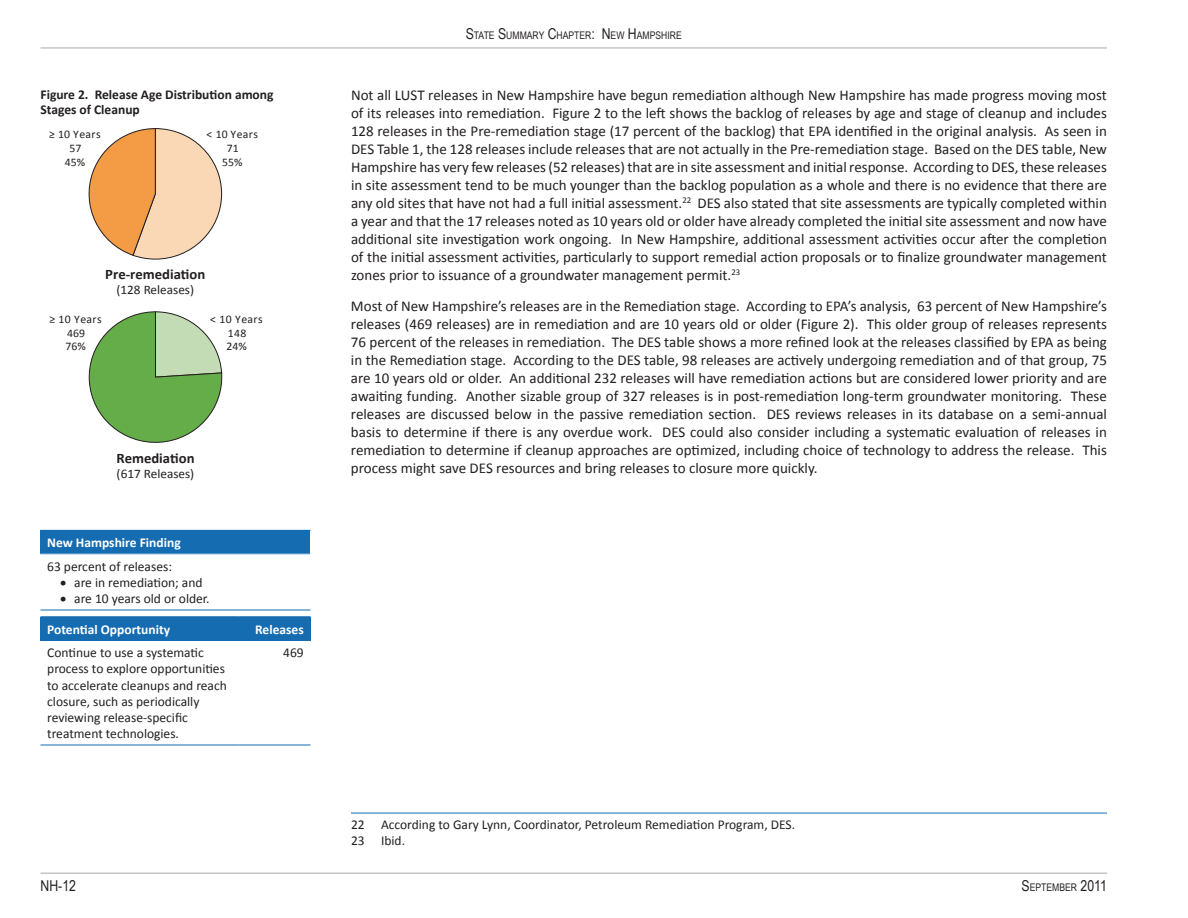
<style>
.page{position:relative;width:1188px;height:918px;background:#fff}
.page>*{position:absolute;margin:0;border:0;box-sizing:border-box;transform-origin:0 0}
.Body{font:15px/18px "Calibri";color:#231f20;text-align:justify}
.t1{font:15px "Arial Narrow";color:#231f20}
.t2{font:700 14.55px "Calibri";color:#231f20}
.footnotekb{font:13.5px "Calibri";color:#231f20}
.oppbox{font:700 13.5px/15px "Calibri";color:#231f20}
.t3{font:700 13.5px "Calibri";color:#fff}
.t4{font:13.05px "Calibri";color:#231f20}
.t5{font:11.55px/14px "Calibri";letter-spacing:.03em;color:#231f20;text-align:center}
.t6{font:10.5px "Arial Narrow";color:#231f20}
.s1{font-size:15px}
</style>
<div class="page">
<hr style="left:40px;top:48px;width:1067px;height:1px;background:#a8a9ad">
<hr style="left:40px;top:873px;width:1067px;height:1px;background:#a8a9ad">
<hr style="left:351px;top:813px;width:756px;height:1px;background:#166cb1">
<div style="left:40px;top:530px;width:270px;height:24px;background:#166cb1"></div>
<hr style="left:40px;top:610px;width:270px;height:1px;background:#166cb1">
<hr style="left:40px;top:554px;width:270px;height:1px;background:#8ab6d8">
<div style="left:40px;top:617px;width:199px;height:23px;background:#166cb1"></div>
<div style="left:239px;top:617px;width:71px;height:23px;background:#166cb1"></div>
<hr style="left:40px;top:616px;width:199px;height:1px;background:#166cb1">
<hr style="left:239px;top:616px;width:71px;height:1px;background:#166cb1">
<hr style="left:40px;top:640px;width:199px;height:1px;background:#166cb1">
<hr style="left:239px;top:640px;width:71px;height:1px;background:#166cb1">
<hr style="left:40px;top:745px;width:199px;height:1px;background:#166cb1">
<hr style="left:239px;top:745px;width:71px;height:1px;background:#166cb1">
<svg style="left:88px;top:128px;width:134px;height:132px"></svg>
<svg style="left:88px;top:311px;width:135px;height:132px"></svg>
<p class="oppbox" style="left:40px;top:86px;width:235px">Figure 2. Release Age Distribution among<br>Stages of Cleanup</p>
<p class="t5" style="left:206px;top:127px;width:53px">&lt; 10 Years<br>71<br>55%</p>
<p class="t5" style="left:49px;top:127px;width:53px">≥ 10 Years<br>57<br>45%</p>
<p class="t2" style="left:105px;top:265px;width:102px">Pre-remediation</p>
<p class="t5" style="left:49px;top:311px;width:54px">≥ 10 Years<br>469<br>76%</p>
<p class="t4" style="left:117px;top:281px;width:79px">(128 Releases)</p>
<p class="t5" style="left:210px;top:311px;width:54px">&lt; 10 Years<br>148<br>24%</p>
<p class="t2" style="left:116px;top:449px;width:80px">Remediation</p>
<p class="t4" style="left:117px;top:466px;width:79px">(617 Releases)</p>
<p class="t3" style="left:47px;top:534px;width:135px">New Hampshire Finding</p>
<p class="footnotekb" style="left:47px;top:558px;width:126px">63 percent of releases:</p>
<p class="footnotekb" style="left:60px;top:574px;width:144px">• are in remediation; and</p>
<p class="footnotekb" style="left:60px;top:590px;width:151px">• are 10 years old or older.</p>
<p class="t3" style="left:47px;top:621px;width:124px">Potential Opportunity</p>
<p class="t3" style="left:255px;top:621px;width:50px">Releases</p>
<p class="footnotekb" style="left:47px;top:644px;width:158px">Continue to use a systematic</p>
<p class="footnotekb" style="left:283px;top:644px;width:22px">469</p>
<p class="footnotekb" style="left:47px;top:661px;width:179px">process to explore opportunities</p>
<p class="footnotekb" style="left:47px;top:677px;width:181px">to accelerate cleanups and reach</p>
<p class="footnotekb" style="left:47px;top:693px;width:154px">closure, such as periodically</p>
<p class="footnotekb" style="left:47px;top:709px;width:142px">reviewing release-specific</p>
<p class="footnotekb" style="left:47px;top:725px;width:133px">treatment technologies.</p>
<p class="t6" style="left:466px;top:28px;width:218px"><span class="s1">S</span>TATE <span class="s1">S</span>UMMARY <span class="s1">C</span>HAPTER<span class="s1">: N</span>EW <span class="s1">H</span>AMPSHIRE</p>
<p class="Body" style="left:351px;top:85px;width:758px">Not all LUST releases in New Hampshire have begun remediation although New Hampshire has made progress moving most of its releases into remediation. Figure 2 to the left shows the backlog of releases by age and stage of cleanup and includes 128 releases in the Pre-remediation stage (17 percent of the backlog) that EPA identified in the original analysis. As seen in DES Table 1, the 128 releases include releases that are not actually in the Pre-remediation stage. Based on the DES table, New Hampshire has very few releases (52 releases) that are in site assessment and initial response. According to DES, these releases in site assessment tend to be much younger than the backlog population as a whole and there is no evidence that there are any old sites that have not had a full initial assessment.<sup>22</sup> DES also stated that site assessments are typically completed within a year and that the 17 releases noted as 10 years old or older have already completed the initial site assessment and now have additional site investigation work ongoing. In New Hampshire, additional assessment activities occur after the completion of the initial assessment activities, particularly to support remedial action proposals or to finalize groundwater management zones prior to issuance of a groundwater management permit.<sup>23</sup></p>
<p class="Body" style="left:351px;top:297px;width:757px">Most of New Hampshire’s releases are in the Remediation stage. According to EPA’s analysis, 63 percent of New Hampshire’s releases (469 releases) are in remediation and are 10 years old or older (Figure 2). This older group of releases represents 76 percent of the releases in remediation. The DES table shows a more refined look at the releases classified by EPA as being in the Remediation stage. According to the DES table, 98 releases are actively undergoing remediation and of that group, 75 are 10 years old or older. An additional 232 releases will have remediation actions but are considered lower priority and are awaiting funding. Another sizable group of 327 releases is in post-remediation long-term groundwater monitoring. These releases are discussed below in the passive remediation section. DES reviews releases in its database on a semi-annual basis to determine if there is any overdue work. DES could also consider including a systematic evaluation of releases in remediation to determine if cleanup approaches are optimized, including choice of technology to address the release. This process might save DES resources and bring releases to closure more quickly.</p>
<p class="t5" style="left:473px;top:127px;width:54px">&lt; 10 Years<br>148<br>24%</p>
<p class="t2" style="left:379px;top:265px;width:80px">Remediation</p>
<p class="footnotekb" style="left:351px;top:816px;width:446px">22 According to Gary Lynn, Coordinator, Petroleum Remediation Program, DES.</p>
<p class="footnotekb" style="left:351px;top:833px;width:56px">23 Ibid.</p>
<p class="t1" style="left:40px;top:875px;width:37px">NH-12</p>
<p class="t6" style="left:1022px;top:880px;width:87px"><span class="s1">S</span>EPTEMBER <span class="s1">2011</span></p>
</div>
